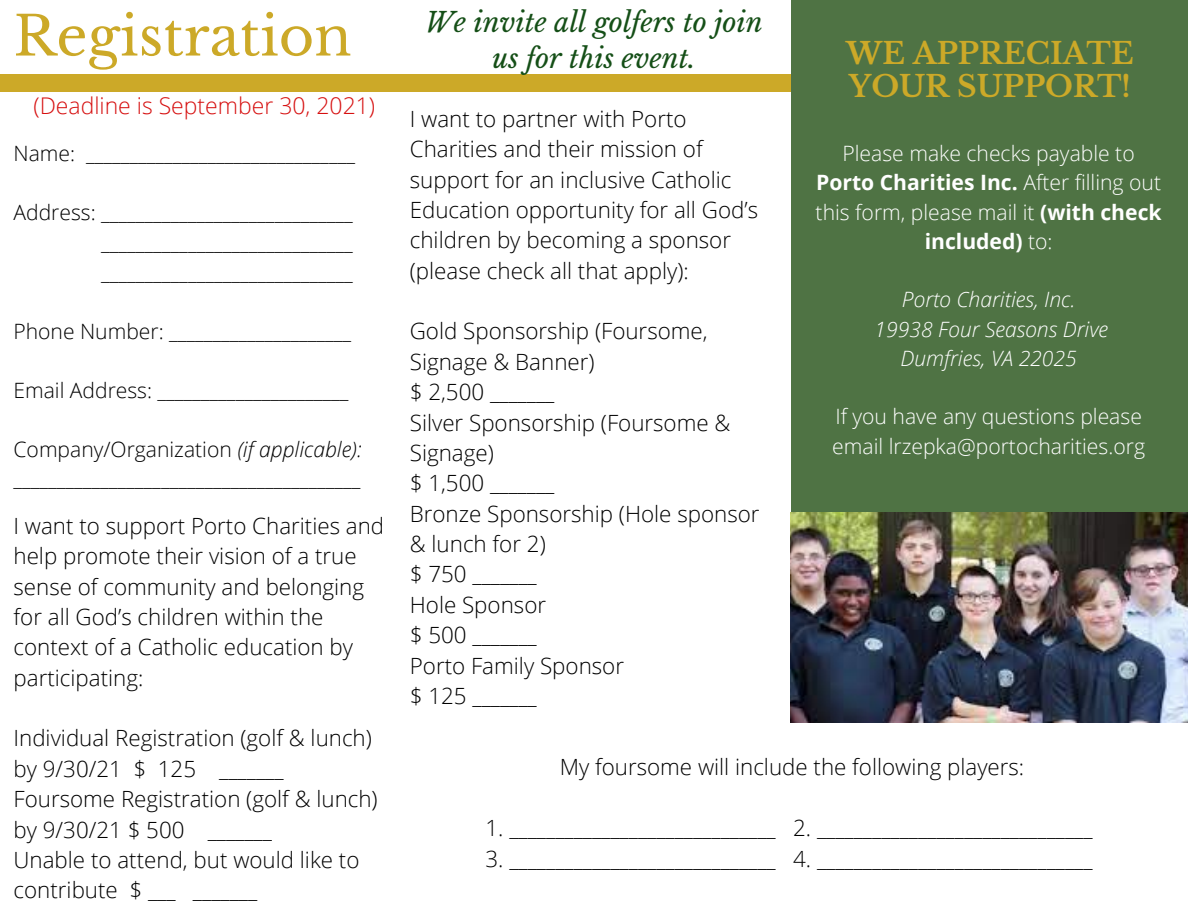
<style>
.page{position:relative;width:1188px;height:918px;background:#fff}
.page>*{position:absolute;margin:0;border:0;box-sizing:border-box;transform-origin:0 0}
.t1{font:54.3px "Libre Baskerville";color:#cca928}
.t2{font:700 29.55px/32.7px "Libre Baskerville";color:#cca928}
.t3{font:italic 27px/36px "Libre Baskerville";color:#154f17;text-align:center}
.t4{font:300 22.95px "Open Sans";color:#d61010}
.t5{font:300 22.35px/30.3px "Open Sans";color:#000}
.t6{font:300 21.15px/29.5px "Open Sans";color:#000}
.t7{font:300 21.15px/29.2px "Open Sans";color:#fff;text-align:center}
.t8{font:italic 300 21.15px "Open Sans";color:#fff}
.s1{font-style:italic}
.s2{font-weight:700}
</style>
<div class="page">
<div style="left:0;top:75px;width:791px;height:17px;background:#cca928"></div>
<div style="left:791px;top:0;width:397px;height:708px;background:#4f7344"></div>
<img style="left:790px;top:512px;width:398px;height:211px">
<p class="t1" style="left:14px;top:3px;width:340px">Registration</p>
<p class="t4" style="left:33px;top:89px;width:343px">(Deadline is September 30, 2021)</p>
<p class="t6" style="left:14px;top:138px;width:343px">Name: _______________________________</p>
<p class="t6" style="left:14px;top:197px;width:341px">Address: _____________________________</p>
<p class="t6" style="left:101px;top:227px;width:253px">_____________________________</p>
<p class="t6" style="left:101px;top:257px;width:253px">_____________________________</p>
<p class="t6" style="left:14px;top:316px;width:339px">Phone Number: _____________________</p>
<p class="t6" style="left:14px;top:375px;width:336px">Email Address: ______________________</p>
<p class="t6" style="left:14px;top:434px;width:350px">Company/Organization <span class="s1">(if applicable): </span>________________________________________</p>
<p class="t5" style="left:14px;top:510px;width:372px">I want to support Porto Charities and help promote their vision of a true sense of community and belonging for all God’s children within the context of a Catholic education by participating:</p>
<p class="t5" style="left:14px;top:723px;width:360px">Individual Registration (golf &amp; lunch) by 9/30/21 $ 125 _______</p>
<p class="t5" style="left:14px;top:783px;width:366px">Foursome Registration (golf &amp; lunch) by 9/30/21 $ 500 _______</p>
<p class="t5" style="left:14px;top:844px;width:347px">Unable to attend, but would like to contribute $ ___ _______</p>
<p class="t3" style="left:425px;top:5px;width:339px">We invite all golfers to join us for this event.</p>
<p class="t5" style="left:410px;top:103px;width:350px">I want to partner with Porto<br>Charities and their mission of support for an inclusive Catholic<br>Education opportunity for all God’s children by becoming a sponsor (please check all that apply):</p>
<p class="t5" style="left:410px;top:316px;width:299px">Gold Sponsorship (Foursome,<br>Signage &amp; Banner)</p>
<p class="t5" style="left:410px;top:376px;width:146px">$ 2,500 _______</p>
<p class="t5" style="left:410px;top:407px;width:322px">Silver Sponsorship (Foursome &amp;<br>Signage)</p>
<p class="t5" style="left:410px;top:468px;width:146px">$ 1,500 _______</p>
<p class="t5" style="left:410px;top:498px;width:351px">Bronze Sponsorship (Hole sponsor &amp; lunch for 2)</p>
<p class="t5" style="left:410px;top:559px;width:129px">$ 750 _______</p>
<p class="t5" style="left:410px;top:589px;width:138px">Hole Sponsor</p>
<p class="t5" style="left:410px;top:619px;width:129px">$ 500 _______</p>
<p class="t5" style="left:410px;top:650px;width:216px">Porto Family Sponsor</p>
<p class="t5" style="left:410px;top:680px;width:129px">$ 125 _______</p>
<p class="t2" style="left:846px;top:37px;width:289px">WE APPRECIATE<br>YOUR SUPPORT!</p>
<p class="t7" style="left:816px;top:138px;width:348px">Please make checks payable to<br><span class="s2">Porto Charities Inc.</span> After filling out this form, please mail it <span class="s2">(with check included)</span> to:</p>
<p class="t8" style="left:902px;top:285px;width:175px">Porto Charities, Inc.</p>
<p class="t8" style="left:875px;top:314px;width:235px">19938 Four Seasons Drive</p>
<p class="t8" style="left:900px;top:343px;width:178px">Dumfries, VA 22025</p>
<p class="t7" style="left:832px;top:401px;width:314px;text-align:left">If you have any questions please email lrzepka@portocharities.org</p>
<p class="t5" style="left:560px;top:752px;width:466px">My foursome will include the following players:</p>
<p class="t5" style="left:486px;top:812px;width:609px">1. _____________________________ 2. ______________________________</p>
<p class="t5" style="left:486px;top:843px;width:609px">3. _____________________________ 4. ______________________________</p>
</div>
